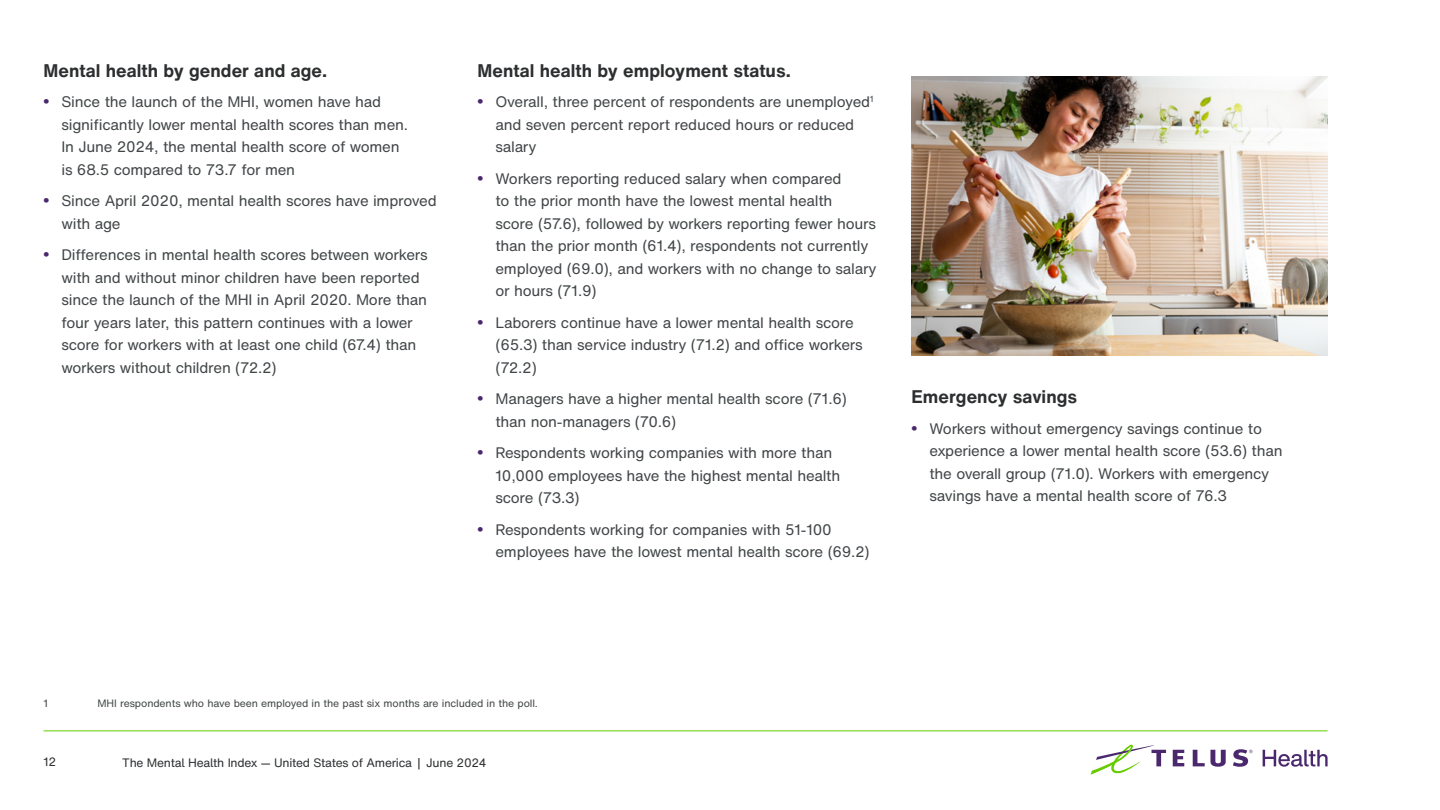
<style>
.page{position:relative;width:1440px;height:810px;background:#fff}
.page>*{position:absolute;margin:0;border:0;box-sizing:border-box;transform-origin:0 0}
.t1{font:700 18px "H Nfor TELUS";color:#2c2e30}
.t2{font:15px/22.5px "H Nfor TELUS";letter-spacing:-.015em;color:#414547}
.t3{font:12px "H Nfor TELUSSA";letter-spacing:-.02em;color:#2c2e30}
.t4{font:12px "H Nfor TELUS";color:#2c2e30}
.t5{font:10.5px "H Nfor TELUS";letter-spacing:-.01em;color:#414547}
.s1{font-family:"Arial";font-weight:700;font-size:16.5px;color:#4b286d}
</style>
<div class="page">
<svg style="left:1173px;top:750px;width:11px;height:16px"></svg>
<svg style="left:1193px;top:750px;width:33px;height:17px"></svg>
<svg style="left:1090px;top:745px;width:76px;height:30px"></svg>
<svg style="left:1233px;top:749px;width:20px;height:18px"></svg>
<svg style="left:1263px;top:750px;width:65px;height:17px"></svg>
<hr style="left:44px;top:730px;width:1284px;height:1px;background:#6c0">
<img style="left:912px;top:77px;width:416px;height:278px">
<p class="t1" style="left:44px;top:57px;width:285px">Mental health by gender and age.</p>
<p class="t2" style="left:62px;top:91px;width:346px;text-indent:-18px"><span class="s1">•</span> Since the launch of the MHI, women have had significantly lower mental health scores than men.<br>In June 2024, the mental health score of women is 68. 5 compared to 73.7 for men</p>
<p class="t2" style="left:62px;top:190px;width:377px;text-indent:-18px"><span class="s1">•</span> Since April 2020, mental health scores have improved with age</p>
<p class="t2" style="left:62px;top:244px;width:368px;text-indent:-18px"><span class="s1">•</span> Differences in mental health scores between workers with and without minor children have been reported since the launch of the MHI in April 2020. More than four years later, this pattern continues with a lower score for workers with at least one child (67. 4) than workers without children (72. 2)</p>
<p class="t1" style="left:477px;top:57px;width:315px">Mental health by employment status.</p>
<p class="t2" style="left:496px;top:91px;width:380px;text-indent:-18px"><span class="s1">•</span> Overall, three percent of respondents are unemployed<sup>1 </sup>and seven percent report reduced hours or reduced salary</p>
<p class="t2" style="left:495px;top:167px;width:383px;text-indent:-18px"><span class="s1">•</span> Workers reporting reduced salary when compared<br>to the prior month have the lowest mental health<br>score (57. 6), followed by workers reporting fewer hours than the prior month (61.4), respondents not currently employed (69. 0), and workers with no change to salary or hours (71. 9)</p>
<p class="t2" style="left:495px;top:311px;width:369px;text-indent:-18px"><span class="s1">•</span> Laborers continue have a lower mental health score (65.3) than service industry (71. 2) and office workers (72. 2)</p>
<p class="t2" style="left:495px;top:388px;width:353px;text-indent:-18px"><span class="s1">•</span> Managers have a higher mental health score (71. 6) than non-managers (70. 6)</p>
<p class="t2" style="left:495px;top:442px;width:346px;text-indent:-18px"><span class="s1">•</span> Respondents working companies with more than<br>10,000 employees have the highest mental health score (73. 3)</p>
<p class="t2" style="left:495px;top:518px;width:376px;text-indent:-18px"><span class="s1">•</span> Respondents working for companies with 51-100 employees have the lowest mental health score (69. 2)</p>
<p class="t1" style="left:912px;top:384px;width:167px">Emergency savings</p>
<p class="t2" style="left:930px;top:417px;width:355px;text-indent:-18px"><span class="s1">•</span> Workers without emergency savings continue to experience a lower mental health score (53. 6) than the overall group (71. 0). Workers with emergency savings have a mental health score of 76. 3</p>
<p class="t5" style="left:44px;top:695px;width:6px">1</p>
<p class="t5" style="left:98px;top:695px;width:440px">MHI respondents who have been employed in the past six months are included in the poll.</p>
<p class="t4" style="left:44px;top:754px;width:14px">12</p>
<p class="t3" style="left:122px;top:754px;width:366px">The Mental Health Index — United States of America | June 2024</p>
</div>
